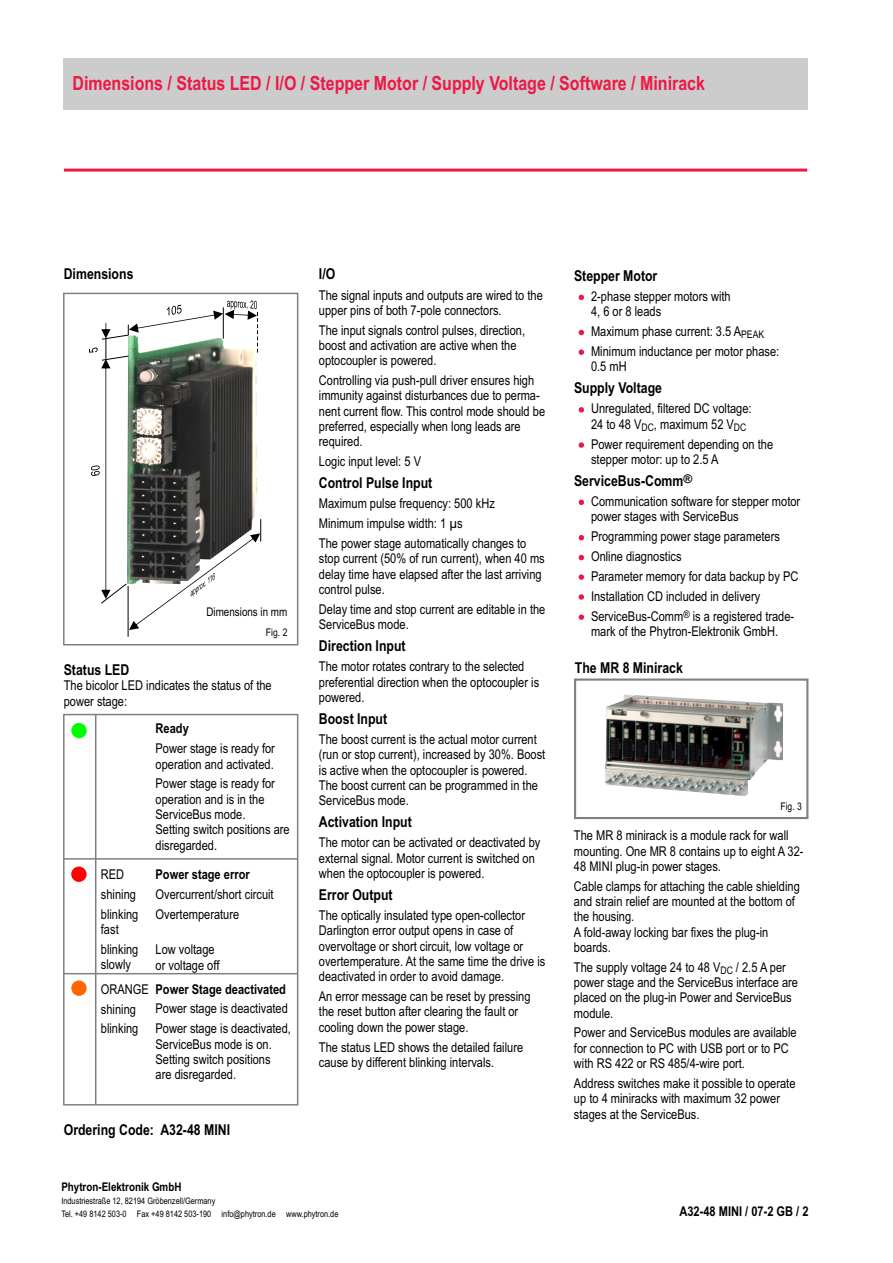
<style>
.page{position:relative;width:893px;height:1263px;background:#fff}
.page>*{position:absolute;margin:0;border:0;box-sizing:border-box;transform-origin:0 0}
.t1{font:700 19.5px "Arial Narrow";color:#ed1845}
.t2{font:700 15px "Arial Narrow";color:#000}
.t3{font:13.5px/15.3px "Arial Narrow";color:#000}
.t4{font:700 13.5px "Arial Narrow";color:#000}
.t5{font:700 12px "Arial Narrow";color:#000}
.t6{font:12px "Arial Narrow";color:#000}
.t7{font:10.5px "Arial Narrow";color:#000}
.t8{font:9px/12.1px "Arial Narrow";color:#000}
.s1{font-weight:700}
</style>
<div class="page">
<hr style="left:64px;top:169px;width:743px;height:3px;background:#ed1845">
<div style="left:64px;top:58px;width:744px;height:51px;background:#ccc"></div>
<div style="left:63px;top:293px;width:235px;height:352px;border:2px solid #808080"></div>
<div style="left:63px;top:714px;width:235px;height:391px;border:2px solid #808080"></div>
<div style="left:71px;top:723px;width:16px;height:15px;background:#0f0;border-radius:50%"></div>
<div style="left:71px;top:866px;width:16px;height:16px;background:#f00;border-radius:50%"></div>
<div style="left:71px;top:980px;width:16px;height:16px;background:#f60;border-radius:50%"></div>
<hr style="left:95px;top:714px;width:1px;height:391px;background:#808080">
<hr style="left:64px;top:858px;width:234px;height:2px;background:#808080">
<hr style="left:64px;top:973px;width:234px;height:1px;background:#808080">
<img style="left:605px;top:694px;width:178px;height:102px">
<div style="left:574px;top:678px;width:234px;height:141px;border:2px solid #808080"></div>
<svg style="left:579px;top:295px;width:5px;height:5px"></svg>
<svg style="left:579px;top:330px;width:5px;height:5px"></svg>
<svg style="left:579px;top:349px;width:5px;height:6px"></svg>
<svg style="left:579px;top:407px;width:5px;height:6px"></svg>
<svg style="left:579px;top:442px;width:5px;height:6px"></svg>
<svg style="left:579px;top:500px;width:5px;height:5px"></svg>
<svg style="left:579px;top:535px;width:5px;height:5px"></svg>
<svg style="left:579px;top:555px;width:5px;height:5px"></svg>
<svg style="left:579px;top:574px;width:5px;height:6px"></svg>
<svg style="left:579px;top:594px;width:5px;height:6px"></svg>
<svg style="left:579px;top:614px;width:5px;height:6px"></svg>
<hr style="left:128px;top:586px;width:1px;height:51px;background:#000">
<svg style="left:89px;top:300px;width:172px;height:330px"></svg>
<p class="t1" style="left:73px;top:76px;width:634px">Dimensions / Status LED / I/O / Stepper Motor / Supply Voltage / Software / Minirack</p>
<p class="t2" style="left:64px;top:268px;width:71px">Dimensions</p>
<p class="t6" style="left:206px;top:607px;width:82px">Dimensions in mm</p>
<p class="t7" style="left:266px;top:628px;width:23px">Fig. 2</p>
<p class="t2" style="left:64px;top:664px;width:67px">Status LED</p>
<p class="t3" style="left:64px;top:679px;width:209px">The bicolor LED indicates the status of the power stage:</p>
<p class="t3" style="left:156px;top:720px;width:121px;line-height:19.8px"><span class="s1">Ready<br></span>Power stage is ready for</p>
<p class="t3" style="left:156px;top:755px;width:121px;line-height:19.8px">operation and activated.<br>Power stage is ready for</p>
<p class="t3" style="left:156px;top:792px;width:136px">operation and is in the<br>ServiceBus mode.<br>Setting switch positions are disregarded.</p>
<p class="t3" style="left:101px;top:866px;width:39px;line-height:19.8px">RED shining blinking</p>
<p class="t3" style="left:101px;top:921px;width:39px;line-height:19.8px">fast blinking</p>
<p class="t3" style="left:101px;top:958px;width:32px">slowly</p>
<p class="t3" style="left:156px;top:866px;width:120px;line-height:19.8px"><span class="s1">Power stage error<br></span>Overcurrent/short circuit<br>Overtemperature</p>
<p class="t3" style="left:156px;top:943px;width:65px">Low voltage or voltage off</p>
<p class="t3" style="left:101px;top:980px;width:49px;line-height:19.8px">ORANGE shining blinking</p>
<p class="t3" style="left:156px;top:980px;width:137px;line-height:19.8px"><span class="s1">Power Stage deactivated<br></span>Power stage is deactivated<br>Power stage is deactivated,</p>
<p class="t3" style="left:156px;top:1037px;width:118px;text-align:justify">ServiceBus mode is on.<br>Setting switch positions are disregarded.</p>
<p class="t2" style="left:64px;top:1124px;width:168px">Ordering Code: A32-48 MINI</p>
<p class="t2" style="left:319px;top:268px;width:18px">I/O</p>
<p class="t3" style="left:319px;top:288px;width:226px">The signal inputs and outputs are wired to the upper pins of both 7-pole connectors.</p>
<p class="t3" style="left:319px;top:324px;width:208px">The input signals control pulses, direction, boost and activation are active when the optocoupler is powered.</p>
<p class="t3" style="left:319px;top:374px;width:228px">Controlling via push-pull driver ensures high immunity against disturbances due to perma&shy;nent current flow. This control mode should be preferred, especially when long leads are required.</p>
<p class="t3" style="left:319px;top:455px;width:104px">Logic input level: 5 V</p>
<p class="t2" style="left:319px;top:477px;width:115px">Control Pulse Input</p>
<p class="t3" style="left:319px;top:495px;width:209px;line-height:19.8px">Maximum pulse frequency: 500 kHz<br>Minimum impulse width: 1 µs<br>The power stage automatically changes to</p>
<p class="t3" style="left:319px;top:552px;width:227px">stop current (50% of run current), when 40 ms delay time have elapsed after the last arriving control pulse.</p>
<p class="t3" style="left:319px;top:603px;width:228px">Delay time and stop current are editable in the<br>ServiceBus mode.</p>
<p class="t2" style="left:319px;top:640px;width:88px">Direction Input</p>
<p class="t3" style="left:319px;top:660px;width:222px">The motor rotates contrary to the selected preferential direction when the optocoupler is powered.</p>
<p class="t2" style="left:319px;top:713px;width:70px">Boost Input</p>
<p class="t3" style="left:319px;top:733px;width:228px">The boost current is the actual motor current (run or stop current), increased by 30%. Boost is active when the optocoupler is powered.<br>The boost current can be programmed in the ServiceBus mode.</p>
<p class="t2" style="left:319px;top:816px;width:94px">Activation Input</p>
<p class="t3" style="left:319px;top:836px;width:223px">The motor can be activated or deactivated by external signal. Motor current is switched on when the optocoupler is powered.</p>
<p class="t2" style="left:319px;top:889px;width:75px">Error Output</p>
<p class="t3" style="left:319px;top:909px;width:228px">The optically insulated type open-collector Darlington error output opens in case of overvoltage or short circuit, low voltage or overtemperature. At the same time the drive is deactivated in order to avoid damage.</p>
<p class="t3" style="left:319px;top:990px;width:213px">An error message can be reset by pressing the reset button after clearing the fault or cooling down the power stage.</p>
<p class="t3" style="left:319px;top:1040px;width:206px">The status LED shows the detailed failure cause by different blinking intervals.</p>
<p class="t5" style="left:61px;top:1182px;width:122px">Phytron-Elektronik GmbH</p>
<p class="t8" style="left:61px;top:1196px;width:279px">Industriestraße 12, 82194 Gröbenzell/Germany<br>Tel. +49 8142 503-0 Fax +49 8142 503-190 info@phytron.de www.phytron.de</p>
<p class="t2" style="left:574px;top:270px;width:85px">Stepper Motor</p>
<p class="t3" style="left:591px;top:290px;width:141px">2-phase stepper motors with<br>4, 6 or 8 leads</p>
<p class="t3" style="left:591px;top:323px;width:190px;line-height:19.8px">Maximum phase current: 3.5 A<sub>PEAK<br></sub>Minimum inductance per motor phase:</p>
<p class="t3" style="left:591px;top:360px;width:37px">0.5 mH</p>
<p class="t2" style="left:574px;top:382px;width:89px">Supply Voltage</p>
<p class="t3" style="left:591px;top:402px;width:162px">Unregulated, filtered DC voltage:<br>24 to 48 V<sub>DC</sub>, maximum 52 V<sub>DC</sub></p>
<p class="t3" style="left:591px;top:437px;width:184px">Power requirement depending on the stepper motor: up to 2.5 A</p>
<p class="t2" style="left:574px;top:475px;width:120px">ServiceBus-Comm<sup>®</sup></p>
<p class="t3" style="left:591px;top:495px;width:211px">Communication software for stepper motor power stages with ServiceBus</p>
<p class="t3" style="left:591px;top:528px;width:209px;line-height:19.8px">Programming power stage parameters Online diagnostics<br>Parameter memory for data backup by PC Installation CD included in delivery ServiceBus-Comm<sup>®</sup> is a registered trade-</p>
<p class="t3" style="left:591px;top:625px;width:189px">mark of the Phytron-Elektronik GmbH.</p>
<p class="t2" style="left:575px;top:662px;width:109px">The MR 8 Minirack</p>
<p class="t7" style="left:780px;top:803px;width:23px">Fig. 3</p>
<p class="t3" style="left:574px;top:829px;width:231px">The MR 8 minirack is a module rack for wall mounting. One MR 8 contains up to eight A 32-<br>48 MINI plug-in power stages.</p>
<p class="t3" style="left:574px;top:879px;width:227px">Cable clamps for attaching the cable shielding and strain relief are mounted at the bottom of the housing.<br>A fold-away locking bar fixes the plug-in boards.</p>
<p class="t3" style="left:574px;top:960px;width:225px">The supply voltage 24 to 48 V<sub>DC</sub> / 2.5 A per power stage and the ServiceBus interface are placed on the plug-in Power and ServiceBus module.</p>
<p class="t3" style="left:574px;top:1026px;width:224px">Power and ServiceBus modules are available for connection to PC with USB port or to PC with RS 422 or RS 485/4-wire port.</p>
<p class="t3" style="left:574px;top:1077px;width:223px">Address switches make it possible to operate up to 4 miniracks with maximum 32 power stages at the ServiceBus.</p>
<p class="t4" style="left:679px;top:1206px;width:131px">A32-48 MINI / 07-2 GB / 2</p>
</div>
